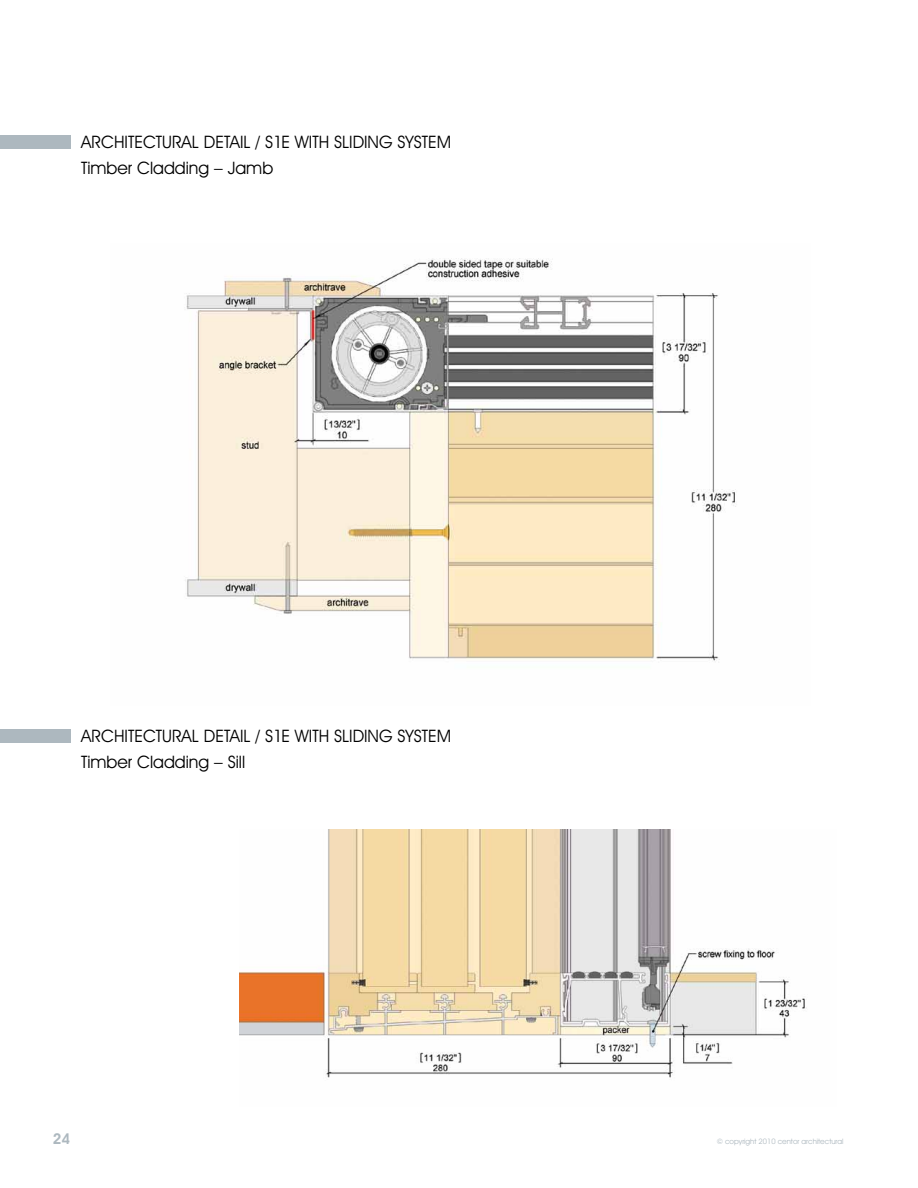
<style>
.page{position:relative;width:918px;height:1188px;background:#fff}
.page>*{position:absolute;margin:0;border:0;box-sizing:border-box;transform-origin:0 0}
.t1{font:17.25px "Avant Garde IT Cby BT";color:#000}
.t2{font:600 15px "Avant Garde IT Cby BT";color:#adb8bf}
.t3{font:7.5px "Avant Garde IT Cby BT";color:#adb8bf}
</style>
<div class="page">
<img style="left:185px;top:258px;width:551px;height:403px">
<div style="left:0;top:729px;width:70px;height:13px;background:#adb8bf"></div>
<img style="left:239px;top:829px;width:568px;height:249px">
<div style="left:0;top:135px;width:70px;height:13px;background:#adb8bf"></div>
<p class="t1" style="left:81px;top:131px;width:30px">ARCHITECTU</p>
<p class="t1" style="left:172px;top:131px;width:51px">RAL DETAI</p>
<p class="t1" style="left:244px;top:131px;width:61px">L / S1E WITH</p>
<p class="t1" style="left:334px;top:131px;width:119px">SLIDI NG SYSTE M</p>
<p class="t1" style="left:81px;top:157px;width:194px">TIMBER CLADDING – JAMB</p>
<p class="t1" style="left:81px;top:725px;width:30px">ARCHITECTU</p>
<p class="t1" style="left:172px;top:725px;width:51px">RAL DETAI</p>
<p class="t1" style="left:244px;top:725px;width:61px">L / S1E WITH</p>
<p class="t1" style="left:334px;top:725px;width:119px">SLIDI NG SYSTE M</p>
<p class="t1" style="left:81px;top:751px;width:165px">TIMBER CLADDING – SILL</p>
<p class="t2" style="left:53px;top:1130px;width:19px">24</p>
<p class="t3" style="left:717px;top:1137px;width:128px">© COPYRIGHT 2010 CENTOR ARCHITECTURAL</p>
</div>
